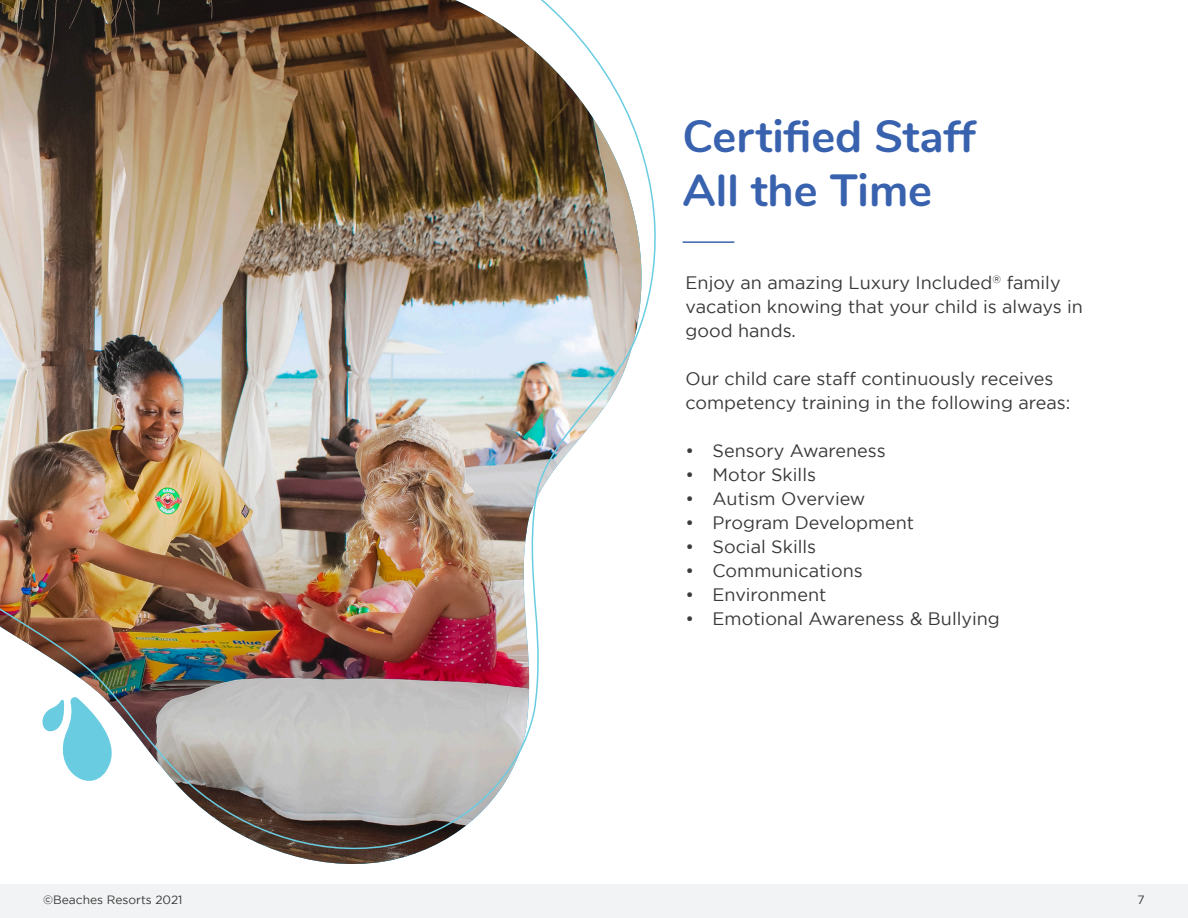
<style>
.page{position:relative;width:1188px;height:918px;background:#fff}
.page>*{position:absolute;margin:0;border:0;box-sizing:border-box;transform-origin:0 0}
.t1{font:700 45px/54px "Nunito";color:#3962ae}
.Body_1{font:18px/24px "Gotham";color:#383a39}
.t2{font:12px "Gotham";color:#383a39}
</style>
<div class="page">
<div style="left:0;top:884px;width:1188px;height:34px;background:#f2f3f4"></div>
<hr style="left:683px;top:241px;width:51px;height:2px;background:#3962ae">
<img style="left:0;top:0;width:656px;height:858px">
<p class="t1" style="left:683px;top:107px;width:295px">Certified Staff<br>All the Time</p>
<p class="Body_1" style="left:686px;top:271px;width:399px">Enjoy an amazing Luxury Included<sup>®</sup> family vacation knowing that your child is always in good hands.</p>
<p class="Body_1" style="left:686px;top:367px;width:386px">Our child care staff continuously receives competency training in the following areas:</p>
<p class="Body_1" style="left:686px;top:439px;width:202px">• Sensory Awareness</p>
<p class="Body_1" style="left:686px;top:463px;width:132px">• Motor Skills</p>
<p class="Body_1" style="left:686px;top:487px;width:181px">• Autism Overview</p>
<p class="Body_1" style="left:686px;top:511px;width:230px">• Program Development</p>
<p class="Body_1" style="left:686px;top:535px;width:132px">• Social Skills</p>
<p class="Body_1" style="left:686px;top:559px;width:179px">• Communications</p>
<p class="Body_1" style="left:686px;top:583px;width:142px">• Environment</p>
<p class="Body_1" style="left:686px;top:607px;width:316px">• Emotional Awareness &amp; Bullying</p>
<p class="t2" style="left:43px;top:894px;width:141px">©Beaches Resorts 2021</p>
<p class="t2" style="left:1138px;top:894px;width:9px">7</p>
</div>
